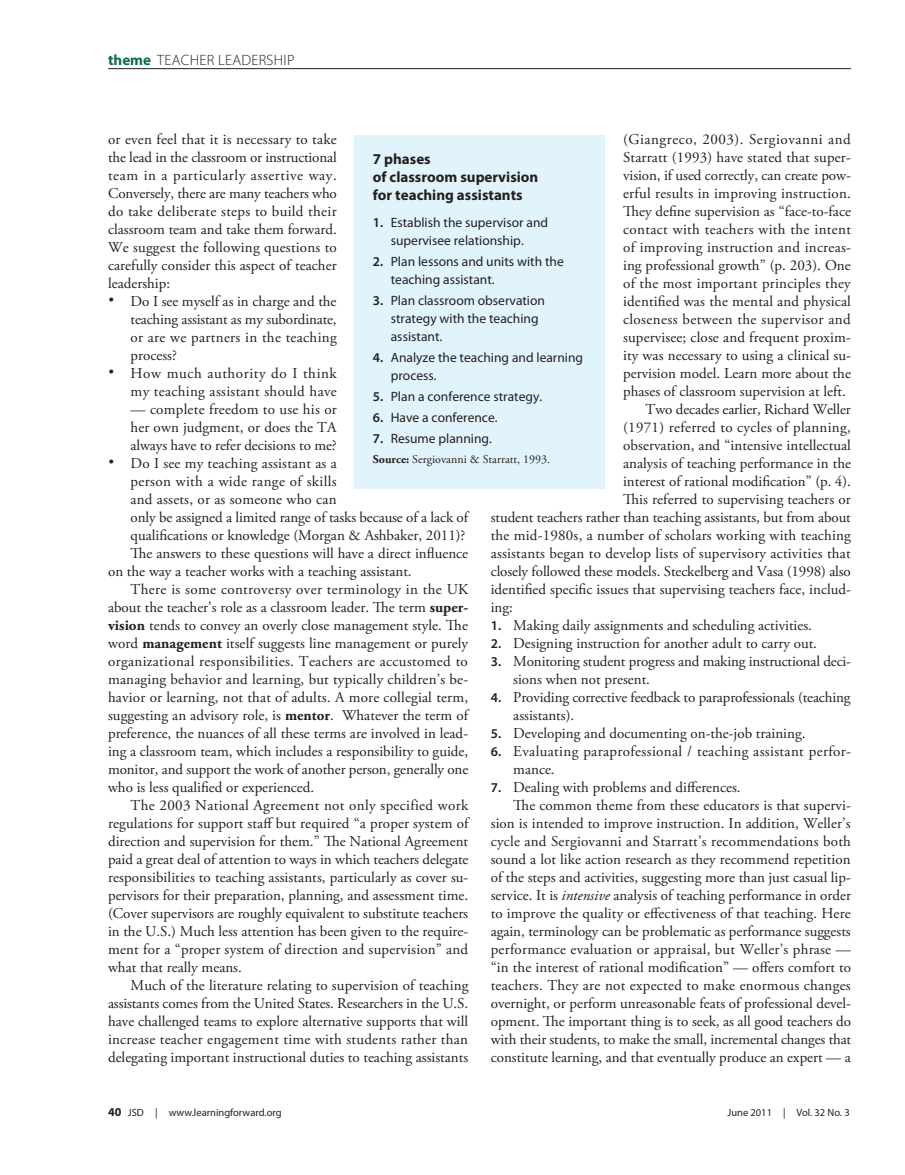
<style>
.page{position:relative;width:905px;height:1175px;background:#fff}
.page>*{position:absolute;margin:0;border:0;box-sizing:border-box;transform-origin:0 0}
.body{font:15px/18px "Adobe Garamond Pro";color:#231f20;text-align:justify}
.body-2{font:15px/18px "Adobe Garamond Pro";letter-spacing:.02em;color:#231f20;text-align:right}
.body-3{font:15px/18px "Adobe Garamond Pro";letter-spacing:.025em;color:#231f20}
.myriad_box{font:700 15px/18px "Myriad Pro";color:#231f20}
.toppers{font:300 15px "Myriad Pro";letter-spacing:.02em;color:#231f20}
.myriad_box-2{font:13.5px/18px "Myriad Pro";color:#231f20}
.myriad_box-3{font:12px "Adobe Garamond Pro";color:#231f20}
.t1{font:10.5px "Myriad Pro";color:#231f20}
.s1{font-weight:700;color:#0c6f49}
.s2{font-family:"Helvetica";font-size:18px}
.s3{font-weight:700}
.s4{font-family:"Myriad Pro";font-weight:600;font-size:13.5px}
.s5{font-style:italic}
.s6{font-weight:600}
.s7{font-weight:700;font-size:12px}
</style>
<div class="page">
<hr style="left:108px;top:68px;width:742px;height:1px;background:#231f20">
<div style="left:355px;top:135px;width:250px;height:353px;background:#e1f4fc"></div>
<p class="toppers" style="left:108px;top:52px;width:188px"><span class="s1">theme</span> TEACHER LEADERSHIP</p>
<p class="body" style="left:108px;top:131px;width:230px">or even feel that it is necessary to take the lead in the classroom or instructional team in a particularly assertive way.<br>Conversely, there are many teachers who do take deliberate steps to build their classroom team and take them forward.<br>We suggest the following questions to carefully consider this aspect of teacher leadership:</p>
<p class="body" style="left:130px;top:293px;width:208px;text-indent:-22px"><span class="s2">•</span> Do I see myself as in charge and the teaching assistant as my subordinate, or are we partners in the teaching process?</p>
<p class="body-2" style="left:108px;top:365px;width:230px"><span class="s2">•</span> How much authority do I think my teaching assistant should have</p>
<p class="body" style="left:130px;top:401px;width:208px">— complete freedom to use his or her own judgment, or does the TA always have to refer decisions to me?</p>
<p class="body" style="left:130px;top:455px;width:339px;text-align:left;text-indent:-22px"><span class="s2">•</span> Do I see my teaching assistant as a<br>person with a wide range of skills<br>and assets, or as someone who can<br>only be assigned a limited range of tasks because of a lack of qualifications or knowledge (Morgan &amp; Ashbaker, 2011)?</p>
<p class="body" style="left:108px;top:545px;width:361px;text-indent:22px">The answers to these questions will have a direct influence on the way a teacher works with a teaching assistant.</p>
<p class="body" style="left:108px;top:581px;width:362px;text-indent:22px">There is some controversy over terminology in the UK about the teacher’s role as a classroom leader. The term <span class="s3">super&shy;vision</span> tends to convey an overly close management style. The word <span class="s3">management</span> itself suggests line management or purely organizational responsibilities. Teachers are accustomed to managing behavior and learning, but typically children’s be&shy;havior or learning, not that of adults. A more collegial term, suggesting an advisory role, is <span class="s3">mentor</span>. Whatever the term of preference, the nuances of all these terms are involved in lead&shy;ing a classroom team, which includes a responsibility to guide, monitor, and support the work of another person, generally one who is less qualified or experienced.</p>
<p class="body" style="left:108px;top:797px;width:362px;text-indent:22px">The 2003 National Agreement not only specified work regulations for support staff but required “a proper system of direction and supervision for them.” The National Agreement paid a great deal of attention to ways in which teachers delegate responsibilities to teaching assistants, particularly as cover su&shy;pervisors for their preparation, planning, and assessment time. (Cover supervisors are roughly equivalent to substitute teachers in the U.S.) Much less attention has been given to the require&shy;ment for a “proper system of direction and supervision” and what that really means.</p>
<p class="body" style="left:108px;top:977px;width:362px;text-indent:22px">Much of the literature relating to supervision of teaching assistants comes from the United States. Researchers in the U.S. have challenged teams to explore alternative supports that will increase teacher engagement time with students rather than delegating important instructional duties to teaching assistants</p>
<p class="body" style="left:623px;top:131px;width:229px">(Giangreco, 2003). Sergiovanni and Starratt (1993) have stated that super&shy;vision, if used correctly, can create pow&shy;erful results in improving instruction.<br>They define supervision as “face-to-face contact with teachers with the intent of improving instruction and increas&shy;ing professional growth” (p. 203). One of the most important principles they identified was the mental and physical closeness between the supervisor and supervisee; close and frequent proxim&shy;ity was necessary to using a clinical su&shy;pervision model. Learn more about the phases of classroom supervision at left.</p>
<p class="body" style="left:645px;top:401px;width:207px">Two decades earlier, Richard Weller</p>
<p class="body-2" style="left:623px;top:419px;width:229px">(1971) referred to cycles of planning,</p>
<p class="body" style="left:623px;top:437px;width:229px">observation, and “intensive intellectual</p>
<p class="body" style="left:623px;top:455px;width:229px">analysis of teaching performance in the</p>
<p class="body" style="left:623px;top:473px;width:229px">interest of rational modification” (p. 4).</p>
<p class="body" style="left:623px;top:491px;width:229px">This referred to supervising teachers or</p>
<p class="body" style="left:490px;top:509px;width:361px">student teachers rather than teaching assistants, but from about</p>
<p class="body" style="left:490px;top:527px;width:361px">the mid-1980s, a number of scholars working with teaching</p>
<p class="body" style="left:490px;top:545px;width:361px">assistants began to develop lists of supervisory activities that</p>
<p class="body" style="left:490px;top:563px;width:361px">closely followed these models. Steckelberg and Vasa (1998) also</p>
<p class="body" style="left:490px;top:581px;width:361px">identified specific issues that supervising teachers face, includ-</p>
<p class="body" style="left:490px;top:599px;width:24px">ing:</p>
<p class="body" style="left:490px;top:617px;width:323px"><span class="s4">1.</span> Making daily assignments and scheduling activities.</p>
<p class="body" style="left:490px;top:635px;width:328px"><span class="s4">2.</span> Designing instruction for another adult to carry out.</p>
<p class="body" style="left:513px;top:653px;width:339px;text-indent:-22px"><span class="s4">3.</span> Monitoring student progress and making instructional deci&shy;sions when not present.</p>
<p class="body" style="left:513px;top:689px;width:339px;text-indent:-22px"><span class="s4">4.</span> Providing corrective feedback to paraprofessionals (teaching assistants).</p>
<p class="body" style="left:490px;top:725px;width:316px"><span class="s4">5.</span> Developing and documenting on-the-job training.</p>
<p class="body-3" style="left:513px;top:743px;width:339px;text-indent:-22px"><span class="s4">6.</span> Evaluating paraprofessional / teaching assistant perfor&shy;mance.</p>
<p class="body" style="left:490px;top:779px;width:251px"><span class="s4">7.</span> Dealing with problems and differences.</p>
<p class="body" style="left:490px;top:797px;width:362px;text-indent:22px">The common theme from these educators is that supervi&shy;sion is intended to improve instruction. In addition, Weller’s cycle and Sergiovanni and Starratt’s recommendations both sound a lot like action research as they recommend repetition of the steps and activities, suggesting more than just casual lip&shy;service. It is <span class="s5">intensive</span> analysis of teaching performance in order to improve the quality or effectiveness of that teaching. Here again, terminology can be problematic as performance suggests performance evaluation or appraisal, but Weller’s phrase — “in the interest of rational modification” — offers comfort to teachers. They are not expected to make enormous changes overnight, or perform unreasonable feats of professional devel&shy;opment. The important thing is to seek, as all good teachers do with their students, to make the small, incremental changes that constitute learning, and that eventually produce an expert — a</p>
<p class="myriad_box" style="left:373px;top:150px;width:167px">7 phases<br>of classroom supervision for teaching assistants</p>
<p class="myriad_box-2" style="left:373px;top:214px;width:177px;text-align:center"><span class="s6">1.</span> Establish the supervisor and supervisee relationship.</p>
<p class="myriad_box-2" style="left:391px;top:253px;width:174px;text-indent:-18px"><span class="s6">2.</span> Plan lessons and units with the teaching assistant.</p>
<p class="myriad_box-2" style="left:391px;top:292px;width:156px;text-indent:-18px"><span class="s6">3.</span> Plan classroom observation strategy with the teaching assistant.</p>
<p class="myriad_box-2" style="left:391px;top:349px;width:194px;text-indent:-18px"><span class="s6">4.</span> Analyze the teaching and learning process.</p>
<p class="myriad_box-2" style="left:373px;top:388px;width:171px"><span class="s6">5.</span> Plan a conference strategy.</p>
<p class="myriad_box-2" style="left:373px;top:409px;width:126px"><span class="s6">6.</span> Have a conference.</p>
<p class="myriad_box-2" style="left:373px;top:430px;width:121px"><span class="s6">7.</span> Resume planning.</p>
<p class="myriad_box-3" style="left:373px;top:452px;width:179px"><span class="s3">Source:</span> Sergiovanni &amp; Starratt, 1993.</p>
<p class="t1" style="left:108px;top:1107px;width:175px"><span class="s7">40</span> JSD | www.learningforward.org</p>
<p class="t1" style="left:727px;top:1107px;width:124px">June 2011 | Vol. 32 No. 3</p>
</div>
